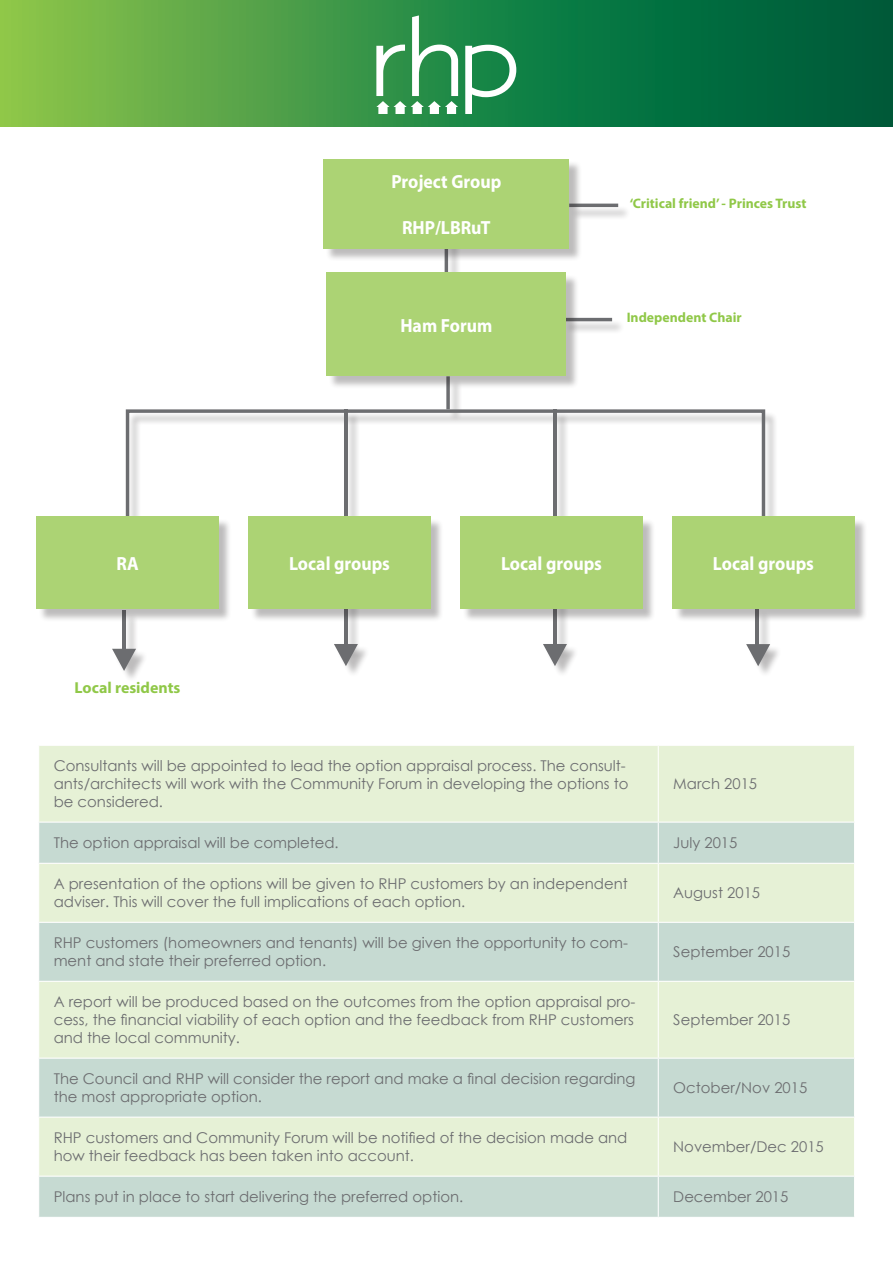
<style>
.page{position:relative;width:893px;height:1263px;background:#fff}
.page>*{position:absolute;margin:0;border:0;box-sizing:border-box;transform-origin:0 0}
.t1{font:700 19.05px "Myriad Pro";color:#fff;scale:.93 1}
.t2{font:700 15.9px "Myriad Pro";color:#90c848}
.t3{font:14.85px/17.9px "Century Gothic";color:#6c6d70}
.t4{font:700 13.8px "Myriad Pro";color:#90c848}
</style>
<div class="page">
<svg style="left:0;top:0;width:893px;height:126px;background:#328c44"></svg>
<svg style="left:376px;top:15px;width:82px;height:99px"></svg>
<svg style="left:465px;top:45px;width:51px;height:69px"></svg>
<div style="left:571px;top:205px;width:60px;height:15px;background:#231f20;opacity:.3"></div>
<hr style="left:569px;top:204px;width:49px;height:3px;background:#6c6d70">
<div style="left:565px;top:319px;width:60px;height:15px;background:#231f20;opacity:.3"></div>
<hr style="left:563px;top:318px;width:49px;height:3px;background:#6c6d70">
<div style="left:446px;top:193px;width:15px;height:102px;background:#231f20;opacity:.3"></div>
<hr style="left:445px;top:191px;width:3px;height:91px;background:#6c6d70">
<div style="left:448px;top:378px;width:15px;height:44px;background:#231f20;opacity:.3"></div>
<svg style="left:446px;top:390px;width:4px;height:18px"></svg>
<svg style="left:125px;top:408px;width:642px;height:108px"></svg>
<div style="left:325px;top:161px;width:257px;height:100px;background:#231f20;opacity:.3"></div>
<div style="left:323px;top:159px;width:246px;height:89px;background:#acd374"></div>
<div style="left:328px;top:274px;width:251px;height:116px;background:#231f20;opacity:.3"></div>
<div style="left:327px;top:272px;width:239px;height:104px;background:#acd374"></div>
<div style="left:124px;top:612px;width:15px;height:50px;background:#231f20;opacity:.3"></div>
<hr style="left:122px;top:611px;width:4px;height:38px;background:#6c6d70">
<div style="left:114px;top:650px;width:34px;height:33px;background:#231f20;opacity:.3"></div>
<svg style="left:112px;top:649px;width:24px;height:22px"></svg>
<div style="left:38px;top:518px;width:194px;height:104px;background:#231f20;opacity:.3"></div>
<div style="left:36px;top:516px;width:183px;height:93px;background:#acd374"></div>
<div style="left:346px;top:411px;width:15px;height:249px;background:#231f20;opacity:.3"></div>
<hr style="left:344px;top:409px;width:4px;height:238px;background:#6c6d70">
<div style="left:336px;top:645px;width:34px;height:33px;background:#231f20;opacity:.3"></div>
<svg style="left:334px;top:644px;width:24px;height:22px"></svg>
<div style="left:250px;top:518px;width:194px;height:104px;background:#231f20;opacity:.3"></div>
<div style="left:248px;top:516px;width:183px;height:93px;background:#acd374"></div>
<div style="left:555px;top:411px;width:15px;height:249px;background:#231f20;opacity:.3"></div>
<hr style="left:553px;top:409px;width:4px;height:238px;background:#6c6d70">
<div style="left:545px;top:645px;width:34px;height:33px;background:#231f20;opacity:.3"></div>
<svg style="left:543px;top:644px;width:24px;height:22px"></svg>
<div style="left:462px;top:518px;width:194px;height:104px;background:#231f20;opacity:.3"></div>
<div style="left:460px;top:516px;width:183px;height:93px;background:#acd374"></div>
<div style="left:757px;top:611px;width:15px;height:49px;background:#231f20;opacity:.3"></div>
<hr style="left:755px;top:609px;width:4px;height:38px;background:#6c6d70">
<div style="left:748px;top:646px;width:34px;height:32px;background:#231f20;opacity:.3"></div>
<svg style="left:746px;top:644px;width:24px;height:22px"></svg>
<div style="left:674px;top:518px;width:194px;height:104px;background:#231f20;opacity:.3"></div>
<div style="left:672px;top:516px;width:182px;height:93px;background:#acd374"></div>
<div style="left:39px;top:746px;width:815px;height:75px;background:#e6f1d6"></div>
<svg style="left:39px;top:823px;width:815px;height:394px;background:#d5e5d4"></svg>
<hr style="left:658px;top:746px;width:1px;height:75px;background:#fff">
<hr style="left:658px;top:823px;width:1px;height:40px;background:#fff">
<hr style="left:38px;top:863px;width:620px;height:1px;background:#fff">
<hr style="left:658px;top:863px;width:197px;height:1px;background:#fff">
<hr style="left:658px;top:864px;width:1px;height:58px;background:#fff">
<hr style="left:38px;top:922px;width:620px;height:1px;background:#fff">
<hr style="left:658px;top:922px;width:197px;height:1px;background:#fff">
<hr style="left:658px;top:923px;width:1px;height:58px;background:#fff">
<hr style="left:38px;top:981px;width:620px;height:1px;background:#fff">
<hr style="left:658px;top:981px;width:197px;height:1px;background:#fff">
<hr style="left:658px;top:982px;width:1px;height:75px;background:#fff">
<hr style="left:38px;top:1057px;width:620px;height:2px;background:#fff">
<hr style="left:658px;top:1057px;width:197px;height:2px;background:#fff">
<hr style="left:658px;top:1059px;width:1px;height:57px;background:#fff">
<hr style="left:38px;top:1116px;width:620px;height:2px;background:#fff">
<hr style="left:658px;top:1116px;width:197px;height:2px;background:#fff">
<hr style="left:658px;top:1118px;width:1px;height:57px;background:#fff">
<hr style="left:38px;top:1175px;width:620px;height:2px;background:#fff">
<hr style="left:658px;top:1175px;width:197px;height:2px;background:#fff">
<hr style="left:658px;top:1177px;width:1px;height:40px;background:#fff">
<p class="t1" style="left:391px;top:169px;width:120px">Project Group</p>
<p class="t1" style="left:402px;top:215px;width:97px">RHP/LBRuT</p>
<p class="t1" style="left:400px;top:313px;width:100px">Ham Forum</p>
<p class="t4" style="left:630px;top:194px;width:178px">‘Critical friend’ - Princes Trust</p>
<p class="t4" style="left:627px;top:308px;width:117px">Independent Chair</p>
<p class="t1" style="left:116px;top:551px;width:26px">RA</p>
<p class="t1" style="left:289px;top:551px;width:110px">Local groups</p>
<p class="t1" style="left:501px;top:551px;width:110px">Local groups</p>
<p class="t1" style="left:713px;top:551px;width:110px">Local groups</p>
<p class="t2" style="left:75px;top:677px;width:107px">Local residents</p>
<p class="t3" style="left:54px;top:757px;width:576px">Consultants will be appointed to lead the option appraisal process. The consult&shy;ants/architects will work with the Community Forum in developing the options to be considered.</p>
<p class="t3" style="left:673px;top:775px;width:85px">March 2015</p>
<p class="t3" style="left:54px;top:834px;width:287px">The option appraisal will be completed.</p>
<p class="t3" style="left:673px;top:834px;width:66px">July 2015</p>
<p class="t3" style="left:54px;top:875px;width:575px">A presentation of the options will be given to RHP customers by an independent adviser. This will cover the full implications of each option.</p>
<p class="t3" style="left:673px;top:884px;width:88px">August 2015</p>
<p class="t3" style="left:54px;top:934px;width:576px">RHP customers (homeowners and tenants) will be given the opportunity to com&shy;ment and state their preferred option.</p>
<p class="t3" style="left:673px;top:943px;width:119px">September 2015</p>
<p class="t3" style="left:54px;top:993px;width:583px;text-align:justify">A report will be produced based on the outcomes from the option appraisal pro&shy;cess, the financial viability of each option and the feedback from RHP customers and the local community.</p>
<p class="t3" style="left:673px;top:1011px;width:119px">September 2015</p>
<p class="t3" style="left:54px;top:1070px;width:583px">The Council and RHP will consider the report and make a final decision regarding the most appropriate option.</p>
<p class="t3" style="left:673px;top:1079px;width:135px">October/Nov 2015</p>
<p class="t3" style="left:54px;top:1129px;width:575px">RHP customers and Community Forum will be notified of the decision made and how their feedback has been taken into account.</p>
<p class="t3" style="left:673px;top:1138px;width:152px">November/Dec 2015</p>
<p class="t3" style="left:54px;top:1188px;width:411px">Plans put in place to start delivering the preferred option.</p>
<p class="t3" style="left:673px;top:1188px;width:117px">December 2015</p>
</div>
